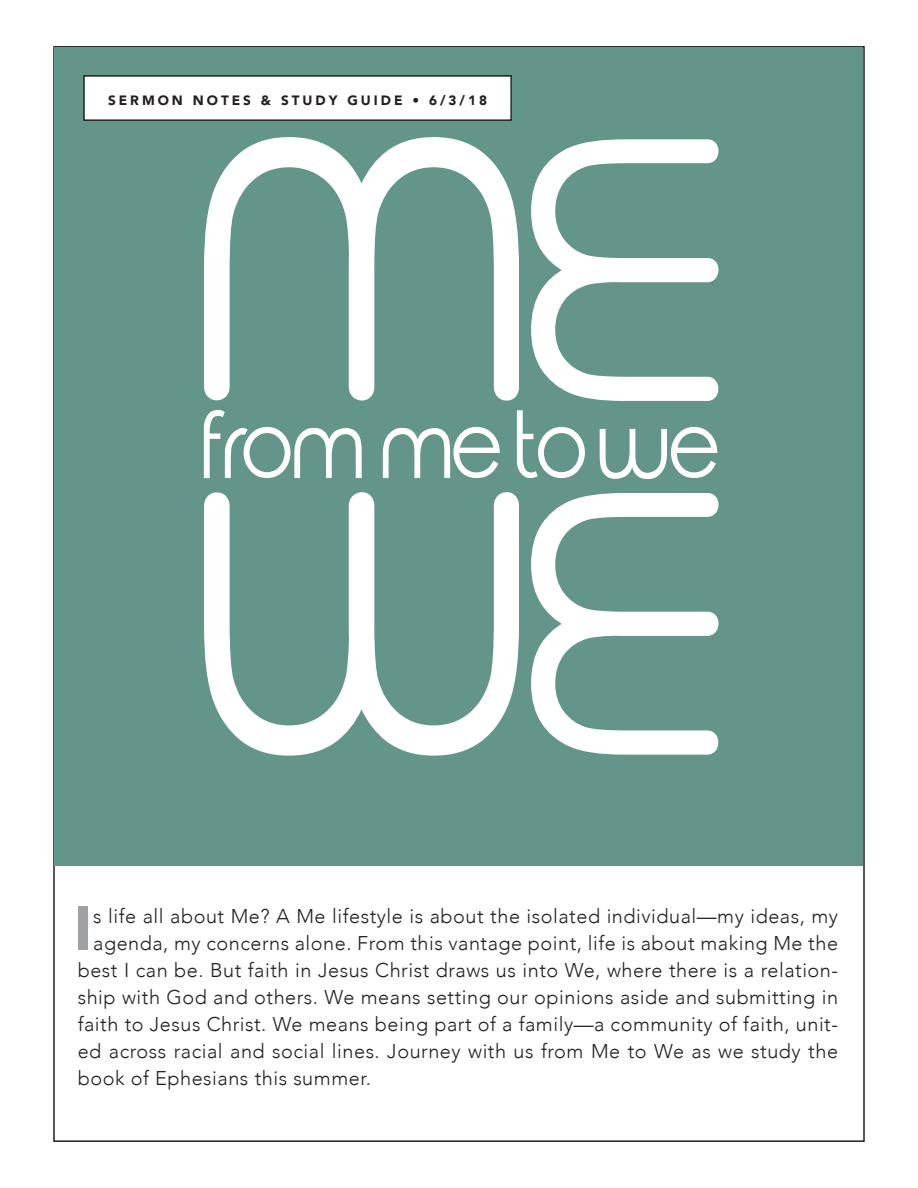
<style>
.page{position:relative;width:918px;height:1188px;background:#fff}
.page>*{position:absolute;margin:0;border:0;box-sizing:border-box;transform-origin:0 0}
.t1{font:900 61.35px "Avenir";color:#a0a1a5}
.t2{font:300 19.8px "Avenir";letter-spacing:.025em;color:#231f20}
.t3{font:900 13.5px "Avenir";letter-spacing:.22em;color:#231f20}
</style>
<div class="page">
<div style="left:54px;top:47px;width:809px;height:818px;background:#63958b"></div>
<svg style="left:204px;top:409px;width:158px;height:69px"></svg>
<svg style="left:383px;top:427px;width:117px;height:51px"></svg>
<svg style="left:517px;top:410px;width:68px;height:68px"></svg>
<svg style="left:600px;top:427px;width:117px;height:52px"></svg>
<svg style="left:204px;top:137px;width:315px;height:264px"></svg>
<svg style="left:531px;top:139px;width:188px;height:262px"></svg>
<svg style="left:531px;top:493px;width:188px;height:262px"></svg>
<svg style="left:204px;top:492px;width:315px;height:264px"></svg>
<div style="left:84px;top:76px;width:427px;height:44px;background:#fff"></div>
<div style="left:83px;top:75px;width:429px;height:46px;border:2px solid #231f20"></div>
<p class="t3" style="left:108px;top:89px;width:380px">SERMON NOTES &amp; STUDY GUIDE • 6/3/18</p>
<p class="t1" style="left:73px;top:876px;width:20px">I</p>
<p class="t2" style="left:93px;top:905px;width:746px">s life all about Me? A Me lifestyle is about the isolated individual—my ideas, my</p>
<p class="t2" style="left:93px;top:932px;width:746px">agenda, my concerns alone. From this vantage point, life is about making Me the</p>
<p class="t2" style="left:78px;top:959px;width:762px">best I can be. But faith in Jesus Christ draws us into We, where there is a relation-</p>
<p class="t2" style="left:78px;top:986px;width:762px">ship with God and others. We means setting our opinions aside and submitting in</p>
<p class="t2" style="left:78px;top:1013px;width:762px">faith to Jesus Christ. We means being part of a family—a community of faith, unit-</p>
<p class="t2" style="left:78px;top:1040px;width:762px">ed across racial and social lines. Journey with us from Me to We as we study the</p>
<p class="t2" style="left:78px;top:1067px;width:295px">book of Ephesians this summer.</p>
</div>
